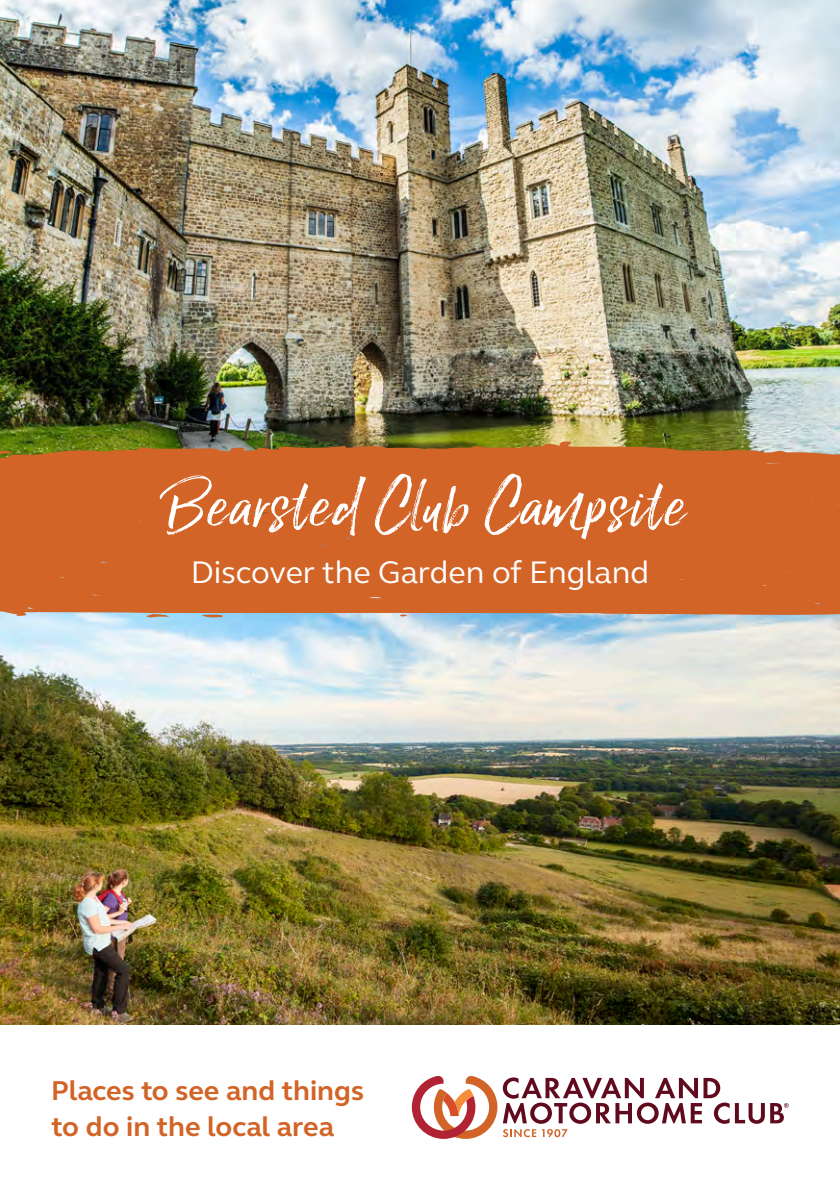
<style>
.page{position:relative;width:840px;height:1191px;background:#fff}
.page>*{position:absolute;margin:0;border:0;box-sizing:border-box;transform-origin:0 0}
.t1{font:76px "Lucky Fellas Win";letter-spacing:.025em;color:#fff}
.t2{font:32px "FS Elliot";color:#fff}
.t3{font:700 28px/36px "FS Elliot";color:#d26427}
</style>
<div class="page">
<img style="left:0;top:0;width:839px;height:1024px">
<svg style="left:202px;top:616px;width:22px;height:2px"></svg>
<svg style="left:144px;top:616px;width:25px;height:2px"></svg>
<div style="left:0;top:441px;width:839px;height:175px;background:#d26427"></div>
<svg style="left:0;top:450px;width:13px;height:5px"></svg>
<svg style="left:411px;top:1076px;width:377px;height:62px"></svg>
<p class="t1" style="left:156px;top:457px;width:528px">Bearsted Club Campsite</p>
<p class="t2" style="left:191px;top:550px;width:459px">Discover the Garden of England</p>
<p class="t3" style="left:51px;top:1072px;width:314px">Places to see and things to do in the local area</p>
</div>
